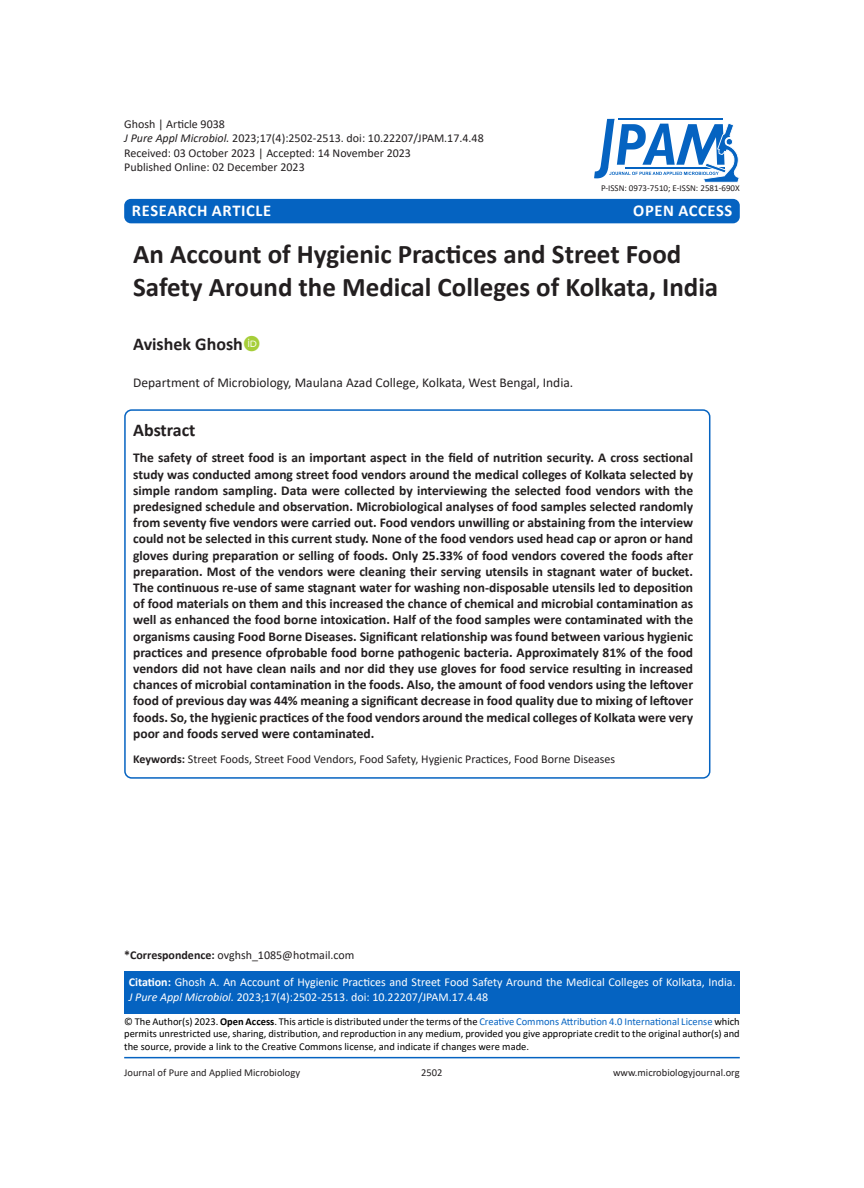
<style>
.page{position:relative;width:864px;height:1188px;background:#fff}
.page>*{position:absolute;margin:0;border:0;box-sizing:border-box;transform-origin:0 0}
.JPAM_Heading{font:700 27px/32.4px "Calibri";color:#231f20}
.JPAM_Author_Name{font:700 18px "Calibri";color:#231f20}
.JPAM_ABSTRACT{font:700 18px "Calibri";color:#231f20}
.t1{font:700 16.5px "Calibri";letter-spacing:.04em;color:#fff}
.JPAM_ABSTRACT-2{font:700 13.5px/16.2px "Calibri";color:#231f20;text-align:justify}
.JPAM_Adds___Keys{font:13.5px "Calibri";color:#231f20}
.JPAM_ABSTRACT-3{font:12px "Calibri";color:#231f20}
.JPAM_Body_text{font:12px/14.4px "Calibri";color:#fff}
.JPAM_Body_text-2{font:12px "Calibri";color:#231f20}
.Body_text{font:10.5px/12.6px "Calibri";color:#000;text-align:justify}
.t2{font:10.5px "Calibri";color:#231f20}
.t3{font:9px "Calibri";color:#231f20}
.s1{font-style:italic}
.s2{font-weight:700}
.s3{color:#0563c1}
</style>
<div class="page">
<div style="left:124px;top:971px;width:616px;height:43px;background:#0563c1"></div>
<hr style="left:124px;top:1057px;width:616px;height:1px;background:#0563c1">
<div style="left:124px;top:199px;width:616px;height:24px;background:#0563c1;border-radius:7px"></div>
<svg style="left:594px;top:119px;width:145px;height:64px"></svg>
<div style="left:124px;top:409px;width:586px;height:370px;border:2px solid #0563c1;border-radius:7px"></div>
<p class="JPAM_ABSTRACT-3" style="left:124px;top:115px;width:102px">Ghosh | Article 9038</p>
<p class="JPAM_ABSTRACT-3" style="left:124px;top:130px;width:361px"><span class="s1">J Pure Appl Microbiol.</span> 2023;17(4):2502-2513. doi: 10.22207/JPAM.17.4.48</p>
<p class="JPAM_ABSTRACT-3" style="left:124px;top:144px;width:288px">Received: 03 October 2023 | Accepted: 14 November 2023</p>
<p class="JPAM_ABSTRACT-3" style="left:124px;top:159px;width:182px">Published Online: 02 December 2023</p>
<p class="t1" style="left:132px;top:198px;width:141px">RESEARCH ARTICLE</p>
<p class="t1" style="left:633px;top:198px;width:101px">OPEN ACCESS</p>
<p class="t3" style="left:601px;top:182px;width:140px">P-ISSN: 0973-7510; E-ISSN: 2581-690X</p>
<p class="JPAM_Heading" style="left:133px;top:238px;width:587px">An Account of Hygienic Practices and Street Food<br>Safety Around the Medical Colleges of Kolkata, India</p>
<p class="JPAM_Author_Name" style="left:133px;top:331px;width:111px">Avishek Ghosh</p>
<p class="JPAM_Adds___Keys" style="left:133px;top:374px;width:442px">Department of Microbiology, Maulana Azad College, Kolkata, West Bengal, India.</p>
<p class="JPAM_ABSTRACT" style="left:133px;top:417px;width:64px">Abstract</p>
<p class="JPAM_ABSTRACT-2" style="left:133px;top:450px;width:562px">The safety of street food is an important aspect in the field of nutrition security. A cross sectional study was conducted among street food vendors around the medical colleges of Kolkata selected by simple random sampling. Data were collected by interviewing the selected food vendors with the predesigned schedule and observation. Microbiological analyses of food samples selected randomly from seventy five vendors were carried out. Food vendors unwilling or abstaining from the interview could not be selected in this current study. None of the food vendors used head cap or apron or hand gloves during preparation or selling of foods. Only 25.33% of food vendors covered the foods after preparation. Most of the vendors were cleaning their serving utensils in stagnant water of bucket.<br>The continuous re-use of same stagnant water for washing non-disposable utensils led to deposition of food materials on them and this increased the chance of chemical and microbial contamination as well as enhanced the food borne intoxication. Half of the food samples were contaminated with the organisms causing Food Borne Diseases. Significant relationship was found between various hygienic practices and presence ofprobable food borne pathogenic bacteria. Approximately 81% of the food vendors did not have clean nails and nor did they use gloves for food service resulting in increased chances of microbial contamination in the foods. Also, the amount of food vendors using the leftover food of previous day was 44% meaning a significant decrease in food quality due to mixing of leftover foods. So, the hygienic practices of the food vendors around the medical colleges of Kolkata were very poor and foods served were contaminated.</p>
<p class="JPAM_ABSTRACT-3" style="left:133px;top:750px;width:484px"><span class="s2">Keywords:</span> Street Foods, Street Food Vendors, Food Safety, Hygienic Practices, Food Borne Diseases</p>
<p class="JPAM_Body_text-2" style="left:124px;top:947px;width:232px"><span class="s2">*Correspondence:</span> ovghsh_1085@hotmail.com</p>
<p class="JPAM_Body_text" style="left:129px;top:975px;width:609px"><span class="s2">Citation:</span> Ghosh A. An Account of Hygienic Practices and Street Food Safety Around the Medical Colleges of Kolkata, India.<br><span class="s1">J Pure Appl Microbiol.</span> 2023;17(4):2502-2513. doi: 10.22207/JPAM.17.4.48</p>
<p class="Body_text" style="left:124px;top:1015px;width:617px">© The Author(s) 2023. <span class="s2">Open Access</span>. This article is distributed under the terms of the <span class="s3">Creative Commons Attribution 4.0 International License</span> which permits unrestricted use, sharing, distribution, and reproduction in any medium, provided you give appropriate credit to the original author(s) and the source, provide a link to the Creative Commons license, and indicate if changes were made.</p>
<p class="t2" style="left:124px;top:1065px;width:177px">Journal of Pure and Applied Microbiology</p>
<p class="t2" style="left:421px;top:1065px;width:23px">2502</p>
<p class="t2" style="left:613px;top:1065px;width:128px">www.microbiologyjournal.org</p>
</div>
